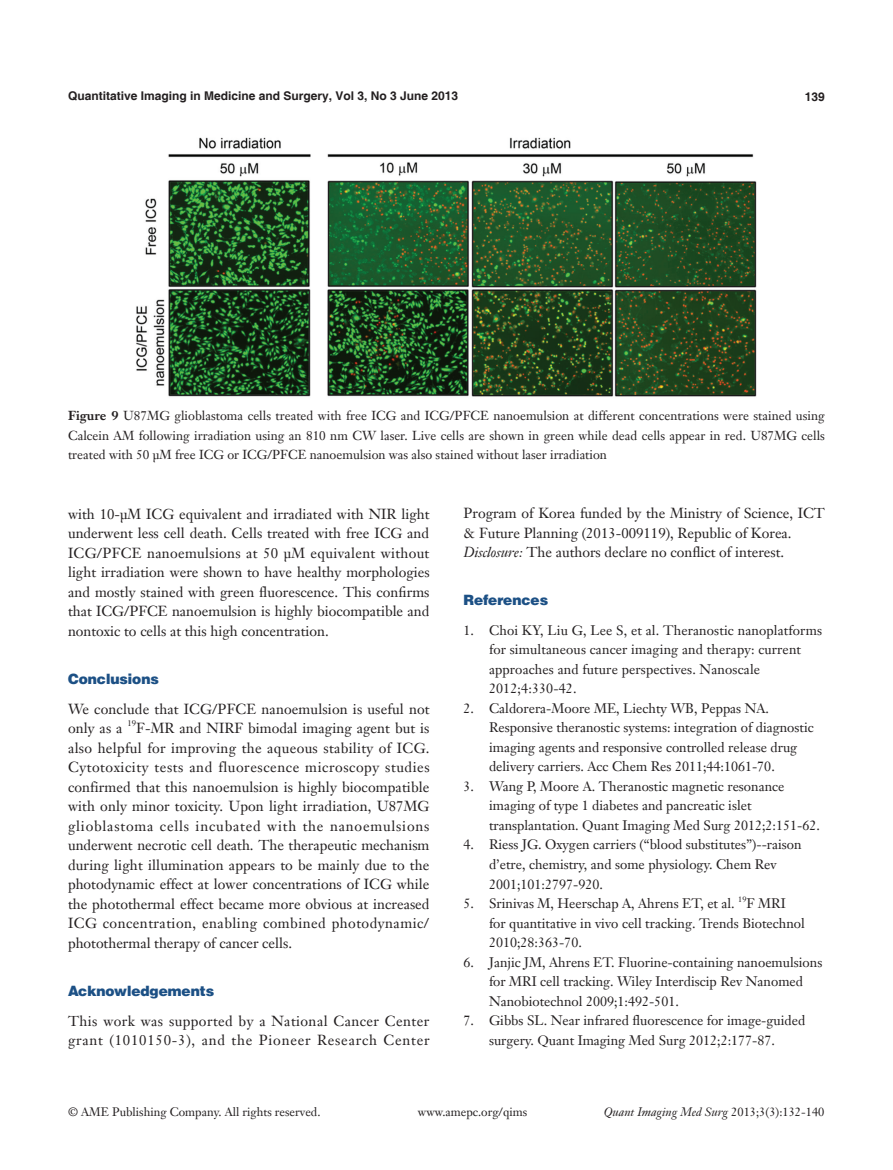
<style>
.page{position:relative;width:893px;height:1170px;background:#fff}
.page>*{position:absolute;margin:0;border:0;box-sizing:border-box;transform-origin:0 0}
.t1{font:14.25px/19.5px "Janson Text LT";color:#231f20;text-align:justify}
.t2{font:14.25px/19.5px "Janson Text LT";letter-spacing:.03em;color:#231f20}
.t3{font:900 14.25px "Helvetica";color:#1c5085}
.t4{font:13.5px/19.5px "Janson Text LT";color:#231f20}
.t5{font:12.75px/19.5px "Janson Text LT";color:#231f20;text-align:justify}
.t6{font:700 12px "Helvetica";color:#231f20}
.t7{font:12px "Janson Text LT";color:#231f20}
.t8{font:italic 12px "Janson Text LT";color:#231f20}
.t9{font:8.25px "Janson Text LT";color:#231f20}
.t10{font:7.8px "Janson Text LT";color:#231f20}
.s1{font-weight:700}
.s2{font-style:italic}
.s3{font-style:normal}
</style>
<div class="page">
<img style="left:136px;top:137px;width:621px;height:260px">
<p class="t6" style="left:68px;top:88px;width:392px">Quantitative Imaging in Medicine and Surgery, Vol 3, No 3 June 2013</p>
<p class="t6" style="left:805px;top:89px;width:22px">139</p>
<p class="t5" style="left:68px;top:406px;width:758px"><span class="s1">Figure 9</span> U87MG glioblastoma cells treated with free ICG and ICG/PFCE nanoemulsion at different concentrations were stained using Calcein AM following irradiation using an 810 nm CW laser. Live cells are shown in green while dead cells appear in red. U87MG cells treated with 50 μM free ICG or ICG/PFCE nanoemulsion was also stained without laser irradiation</p>
<p class="t1" style="left:68px;top:503px;width:363px">with 10-μM ICG equivalent and irradiated with NIR light underwent less cell death. Cells treated with free ICG and ICG/PFCE nanoemulsions at 50 μM equivalent without light irradiation were shown to have healthy morphologies and mostly stained with green fluorescence. This confirms that ICG/PFCE nanoemulsion is highly biocompatible and nontoxic to cells at this high concentration.</p>
<p class="t3" style="left:68px;top:670px;width:92px">Conclusions</p>
<p class="t1" style="left:68px;top:698px;width:363px">We conclude that ICG/PFCE nanoemulsion is useful not only as a</p>
<p class="t9" style="left:128px;top:718px;width:10px">19</p>
<p class="t1" style="left:68px;top:718px;width:363px;text-indent:68px">F-MR and NIRF bimodal imaging agent but is also helpful for improving the aqueous stability of ICG.<br>Cytotoxicity tests and fluorescence microscopy studies confirmed that this nanoemulsion is highly biocompatible with only minor toxicity. Upon light irradiation, U87MG glioblastoma cells incubated with the nanoemulsions underwent necrotic cell death. The therapeutic mechanism during light illumination appears to be mainly due to the photodynamic effect at lower concentrations of ICG while the photothermal effect became more obvious at increased ICG concentration, enabling combined photodynamic/ photothermal therapy of cancer cells.</p>
<p class="t3" style="left:68px;top:981px;width:148px">Acknowledgements</p>
<p class="t2" style="left:68px;top:1010px;width:363px">This work was supported by a National Cancer Center grant (1010150-3), and the Pioneer Research Center</p>
<p class="t1" style="left:463px;top:503px;width:363px;text-align:left">Program of Korea funded by the Ministry of Science, ICT &amp; Future Planning (2013-009119), Republic of Korea.<br><span class="s2">Disclosure:</span> The authors declare no conflict of interest.</p>
<p class="t3" style="left:463px;top:591px;width:86px">References</p>
<p class="t4" style="left:489px;top:620px;width:335px;text-indent:-26px">1. Choi KY, Liu G, Lee S, et al. Theranostic nanoplatforms for simultaneous cancer imaging and therapy: current approaches and future perspectives. Nanoscale 2012;4:330-42.</p>
<p class="t4" style="left:489px;top:698px;width:326px;text-indent:-26px">2. Caldorera-Moore ME, Liechty WB, Peppas NA.<br>Responsive theranostic systems: integration of diagnostic imaging agents and responsive controlled release drug delivery carriers. Acc Chem Res 2011;44:1061-70.</p>
<p class="t4" style="left:489px;top:776px;width:332px;text-indent:-26px">3. Wang P, Moore A. Theranostic magnetic resonance imaging of type 1 diabetes and pancreatic islet transplantation. Quant Imaging Med Surg 2012;2:151-62.</p>
<p class="t4" style="left:489px;top:834px;width:314px;text-indent:-26px">4. Riess JG. Oxygen carriers (“blood substitutes”)--raison d’etre, chemistry, and some physiology. Chem Rev<br>2001;101:2797-920.</p>
<p class="t4" style="left:463px;top:893px;width:273px">5. Srinivas M, Heerschap A, Ahrens ET, et al.</p>
<p class="t10" style="left:738px;top:893px;width:10px">19</p>
<p class="t4" style="left:489px;top:893px;width:317px;text-indent:257px">F MRI for quantitative in vivo cell tracking. Trends Biotechnol<br>2010;28:363-70.</p>
<p class="t4" style="left:489px;top:951px;width:335px;text-indent:-26px">6. Janjic JM, Ahrens ET. Fluorine-containing nanoemulsions for MRI cell tracking. Wiley Interdiscip Rev Nanomed<br>Nanobiotechnol 2009;1:492-501.</p>
<p class="t4" style="left:463px;top:1010px;width:343px;text-align:center">7. Gibbs SL. Near infrared fluorescence for image-guided surgery. Quant Imaging Med Surg 2012;2:177-87.</p>
<p class="t7" style="left:68px;top:1104px;width:254px">© AME Publishing Company. All rights reserved.</p>
<p class="t7" style="left:418px;top:1104px;width:111px">www.amepc.org/qims</p>
<p class="t8" style="left:604px;top:1104px;width:222px">Quant Imaging Med Surg <span class="s3">2013;3(3):132-140</span></p>
</div>
